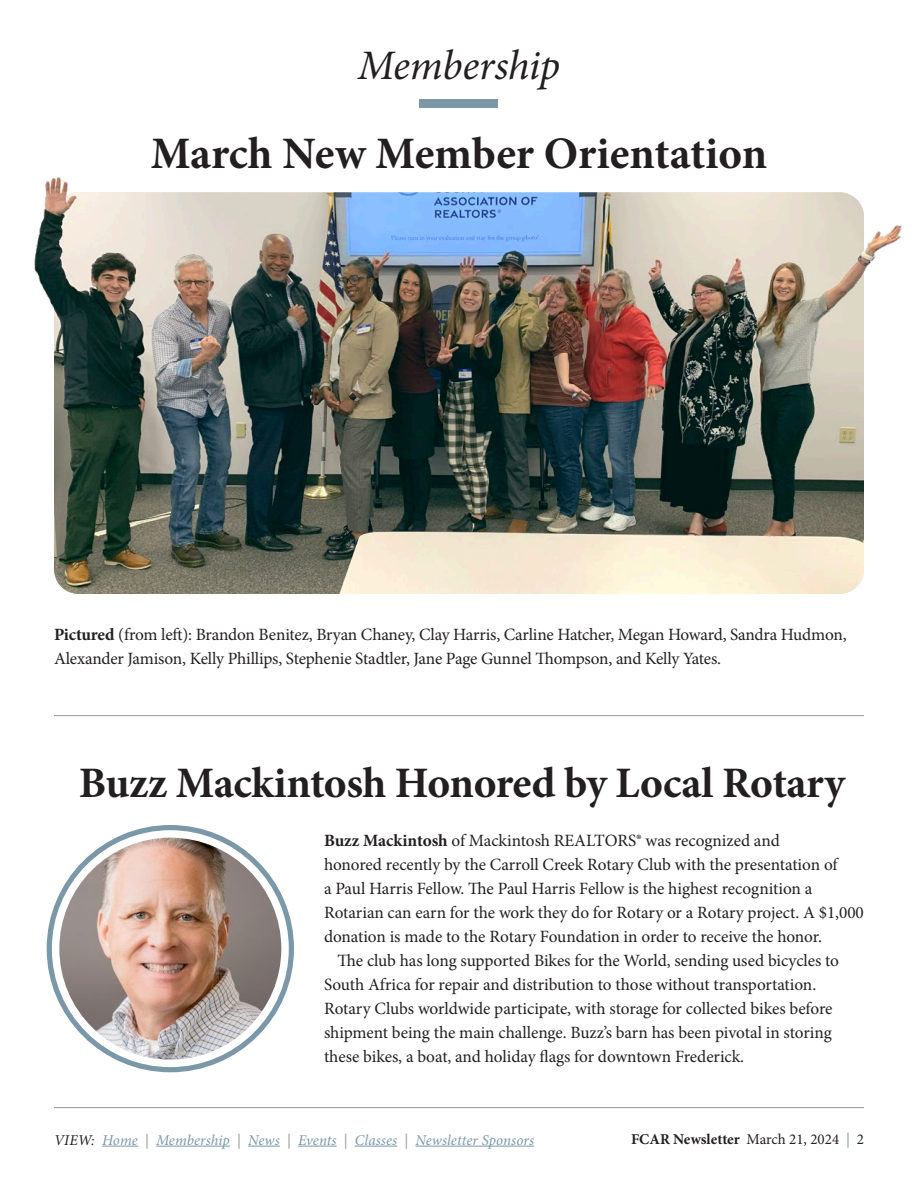
<style>
.page{position:relative;width:918px;height:1188px;background:#fff}
.page>*{position:absolute;margin:0;border:0;box-sizing:border-box;transform-origin:0 0}
.t1{font:700 45px "Minion Pro";letter-spacing:-.005em;color:#231f20}
.t2{font:700 43.5px "Minion Pro";letter-spacing:-.01em;color:#231f20}
.t3{font:italic 42px "Minion Pro";letter-spacing:-.01em;color:#231f20}
.t4{font:17.25px/24px "Minion Pro";letter-spacing:-.01em;color:#231f20}
.t5{font:italic 15px "Minion Pro";letter-spacing:.005em;color:#7b98a9}
.t6{font:700 15px "Minion Pro";color:#231f20}
.s1{font-weight:700}
.s2{color:#231f20}
.s3{color:#939598}
.s4{font-weight:400}
.s5{font-weight:400;color:#7b98a9}
</style>
<div class="page">
<hr style="left:54px;top:1107px;width:810px;height:1px;background:#939598">
<hr style="left:102px;top:1146px;width:36px;height:1px;background:#7b98a9">
<hr style="left:156px;top:1146px;width:74px;height:1px;background:#7b98a9">
<hr style="left:248px;top:1146px;width:32px;height:1px;background:#7b98a9">
<hr style="left:298px;top:1146px;width:39px;height:1px;background:#7b98a9">
<hr style="left:355px;top:1146px;width:42px;height:1px;background:#7b98a9">
<hr style="left:415px;top:1146px;width:119px;height:1px;background:#7b98a9">
<div style="left:420px;top:99px;width:78px;height:9px;background:#7b98a9"></div>
<div style="left:47px;top:825px;width:247px;height:247px;border:5px solid #7b98a9;border-radius:50%"></div>
<img style="left:59px;top:838px;width:222px;height:222px;border-radius:111px">
<img style="left:34px;top:177px;width:868px;height:417px">
<hr style="left:54px;top:715px;width:810px;height:1px;background:#939598">
<h3 class="t3" style="left:358px;top:37px;width:204px">Membership</h3>
<h1 class="t1" style="left:151px;top:121px;width:618px">March New Member Orientation</h1>
<p class="t4" style="left:54px;top:623px;width:794px"><span class="s1">Pictured</span> (from left): Brandon Benitez, Bryan Chaney, Clay Harris, Carline Hatcher, Megan Howard, Sandra Hudmon,<br>Alexander Jamison, Kelly Phillips, Stephenie Stadtler, Jane Page Gunnel Thompson, and Kelly Yates.</p>
<h2 class="t2" style="left:79px;top:752px;width:768px">Buzz Mackintosh Honored by Local Rotary</h2>
<p class="t4" style="left:324px;top:828px;width:541px"><span class="s1">Buzz Mackintosh</span> of Mackintosh REALTORS® was recognized and<br>honored recently by the Carroll Creek Rotary Club with the presentation of<br>a Paul Harris Fellow. The Paul Harris Fellow is the highest recognition a Rotarian can earn for the work they do for Rotary or a Rotary project. A $1,000 donation is made to the Rotary Foundation in order to receive the honor.</p>
<p class="t4" style="left:324px;top:948px;width:517px;text-indent:14px">The club has long supported Bikes for the World, sending used bicycles to South Africa for repair and distribution to those without transportation.<br>Rotary Clubs worldwide participate, with storage for collected bikes before shipment being the main challenge. Buzz’s barn has been pivotal in storing these bikes, a boat, and holiday flags for downtown Frederick.</p>
<p class="t5" style="left:54px;top:1130px;width:482px"><span class="s2">VIEW:</span> Home <span class="s3">|</span> Membership <span class="s3">|</span> News <span class="s3">|</span> Events <span class="s3">|</span> Classes <span class="s3">|</span> Newsletter Sponsors</p>
<p class="t6" style="left:631px;top:1128px;width:234px">FCAR Newsletter <span class="s4">March 21, 2024</span> <span class="s5">|</span> <span class="s4">2</span></p>
</div>
